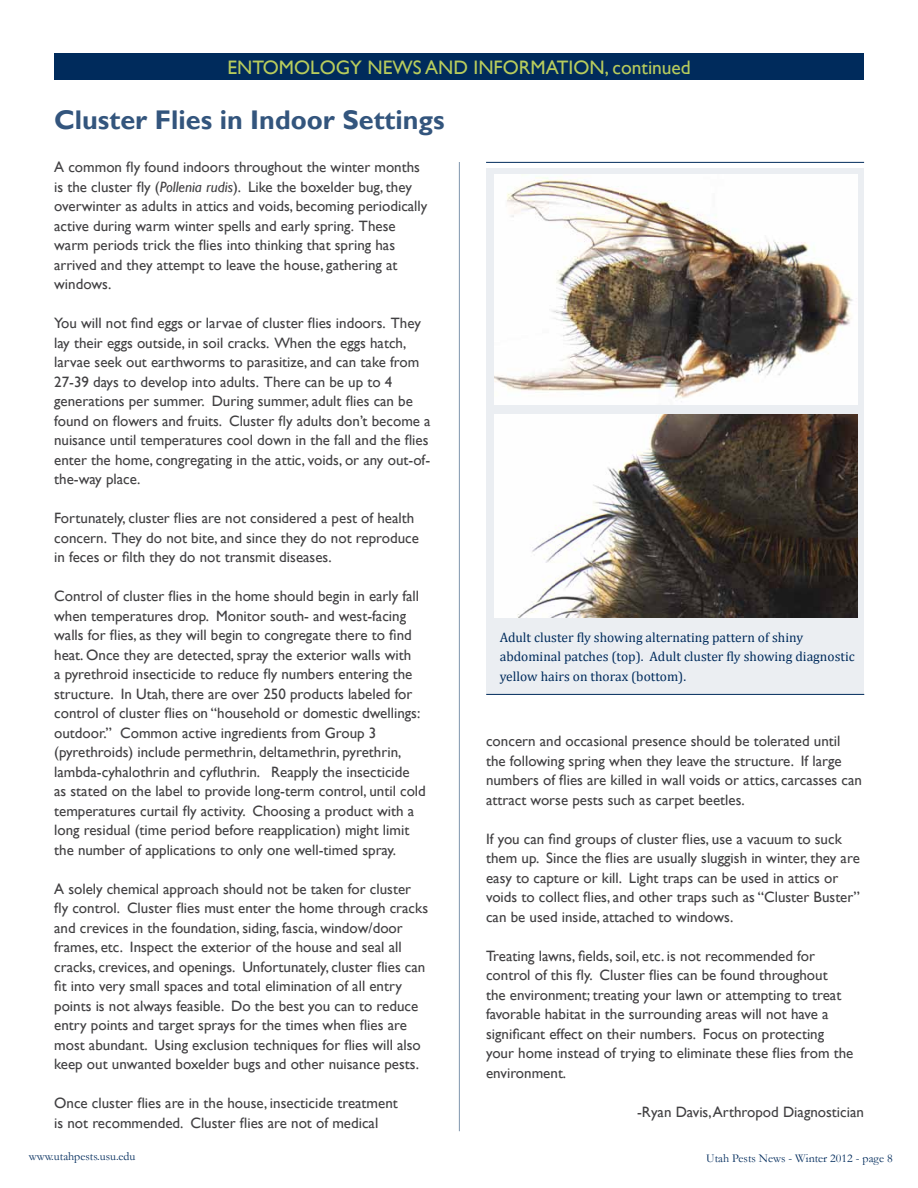
<style>
.page{position:relative;width:918px;height:1188px;background:#fff}
.page>*{position:absolute;margin:0;border:0;box-sizing:border-box;transform-origin:0 0}
.t1{font:700 27px "Gill Sans";color:#33557d}
.t2{font:19.5px "Gill Sans";color:#b8cc5c}
.t3{font:15px/19.5px "Gill Sans";color:#414042}
.t4{font:13.5px/19.5px "Cambria";color:#002b5c}
.t5{font:12px "Garamond";color:#002b5c}
.s1{font-style:italic}
</style>
<div class="page">
<div style="left:54px;top:53px;width:810px;height:27px;background:#002b5c"></div>
<hr style="left:459px;top:162px;width:1px;height:969px;background:#8095ad">
<div style="left:486px;top:168px;width:378px;height:527px;background:#ebeef2"></div>
<hr style="left:486px;top:162px;width:378px;height:1px;background:#002b5c">
<hr style="left:486px;top:694px;width:378px;height:1px;background:#002b5c">
<img style="left:495px;top:174px;width:362px;height:231px">
<img style="left:495px;top:414px;width:362px;height:203px">
<h2 class="t2" style="left:227px;top:56px;width:15px">entomology</h2>
<h2 class="t2" style="left:367px;top:56px;width:15px">news</h2>
<h2 class="t2" style="left:425px;top:56px;width:15px">and</h2>
<h2 class="t2" style="left:473px;top:56px;width:13px">information</h2>
<h2 class="t2" style="left:605px;top:56px;width:88px">, continued</h2>
<h1 class="t1" style="left:54px;top:104px;width:392px">Cluster Flies in Indoor Settings</h1>
<p class="t3" style="left:54px;top:158px;width:375px">A common fly found indoors throughout the winter months is the cluster fly (<span class="s1">Pollenia rudis</span>). Like the boxelder bug, they overwinter as adults in attics and voids, becoming periodically active during warm winter spells and early spring. These warm periods trick the flies into thinking that spring has arrived and they attempt to leave the house, gathering at windows.</p>
<p class="t3" style="left:54px;top:314px;width:378px">You will not find eggs or larvae of cluster flies indoors. They lay their eggs outside, in soil cracks. When the eggs hatch, larvae seek out earthworms to parasitize, and can take from 27-39 days to develop into adults. There can be up to 4 generations per summer. During summer, adult flies can be found on flowers and fruits. Cluster fly adults don’t become a nuisance until temperatures cool down in the fall and the flies enter the home, congregating in the attic, voids, or any out-of&shy;the-way place.</p>
<p class="t3" style="left:54px;top:509px;width:366px">Fortunately, cluster flies are not considered a pest of health concern. They do not bite, and since they do not reproduce in feces or filth they do not transmit diseases.</p>
<p class="t3" style="left:54px;top:587px;width:373px">Control of cluster flies in the home should begin in early fall when temperatures drop. Monitor south- and west-facing walls for flies, as they will begin to congregate there to find heat. Once they are detected, spray the exterior walls with<br>a pyrethroid insecticide to reduce fly numbers entering the structure. In Utah, there are over 250 products labeled for control of cluster flies on “household or domestic dwellings: outdoor.” Common active ingredients from Group 3 (pyrethroids) include permethrin, deltamethrin, pyrethrin, lambda-cyhalothrin and cyfluthrin. Reapply the insecticide<br>as stated on the label to provide long-term control, until cold temperatures curtail fly activity. Choosing a product with a long residual (time period before reapplication) might limit the number of applications to only one well-timed spray.</p>
<p class="t3" style="left:54px;top:879px;width:375px">A solely chemical approach should not be taken for cluster fly control. Cluster flies must enter the home through cracks and crevices in the foundation, siding, fascia, window/door frames, etc. Inspect the exterior of the house and seal all cracks, crevices, and openings. Unfortunately, cluster flies can fit into very small spaces and total elimination of all entry points is not always feasible. Do the best you can to reduce entry points and target sprays for the times when flies are most abundant. Using exclusion techniques for flies will also keep out unwanted boxelder bugs and other nuisance pests.</p>
<p class="t3" style="left:54px;top:1094px;width:345px">Once cluster flies are in the house, insecticide treatment is not recommended. Cluster flies are not of medical</p>
<p class="t4" style="left:500px;top:628px;width:357px">Adult cluster fly showing alternating pattern of shiny abdominal patches (top). Adult cluster fly showing diagnostic yellow hairs on thorax (bottom).</p>
<p class="t3" style="left:486px;top:732px;width:377px">concern and occasional presence should be tolerated until the following spring when they leave the structure. If large numbers of flies are killed in wall voids or attics, carcasses can attract worse pests such as carpet beetles.</p>
<p class="t3" style="left:486px;top:829px;width:375px">If you can find groups of cluster flies, use a vacuum to suck them up. Since the flies are usually sluggish in winter, they are easy to capture or kill. Light traps can be used in attics or voids to collect flies, and other traps such as “Cluster Buster” can be used inside, attached to windows.</p>
<p class="t3" style="left:486px;top:946px;width:369px">Treating lawns, fields, soil, etc. is not recommended for control of this fly. Cluster flies can be found throughout<br>the environment; treating your lawn or attempting to treat favorable habitat in the surrounding areas will not have a significant effect on their numbers. Focus on protecting your home instead of trying to eliminate these flies from the environment.</p>
<p class="t3" style="left:637px;top:1102px;width:228px">-Ryan Davis, Arthropod Diagnostician</p>
<p class="t5" style="left:29px;top:1148px;width:108px">www.utahpests.usu.edu</p>
<p class="t5" style="left:706px;top:1150px;width:188px">Utah Pests News - Winter 2012 - page 8</p>
</div>
